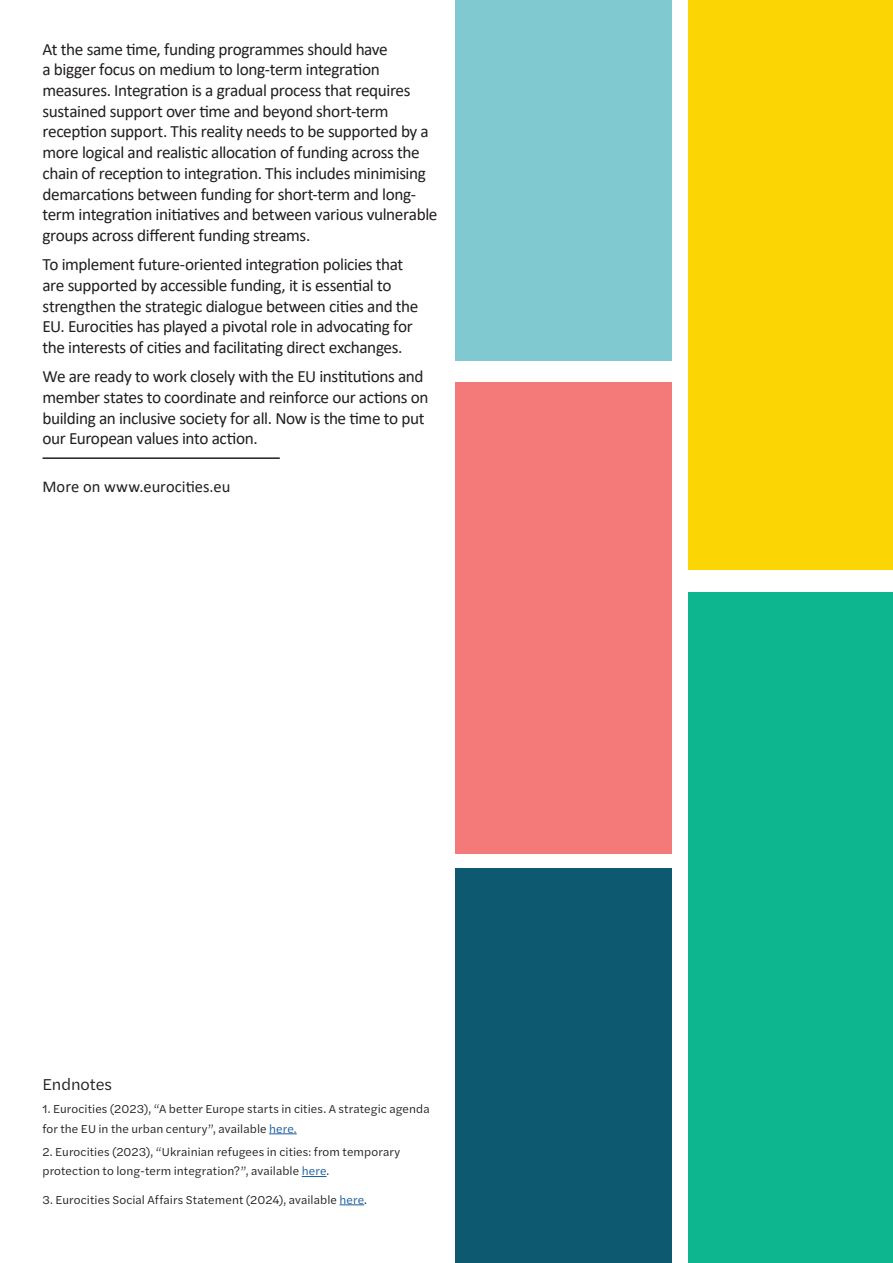
<style>
.page{position:relative;width:893px;height:1263px;background:#fff}
.page>*{position:absolute;margin:0;border:0;box-sizing:border-box;transform-origin:0 0}
.t1{font:17.25px/20.7px "Calibri";letter-spacing:-.025em;color:#231f20}
.t2{font:16.5px "Calibri";color:#231f20}
.t3{font:16.5px "Halyard Text";letter-spacing:-.005em;color:#231f20}
.t4{font:12px/19.8px "Halyard Text";letter-spacing:.01em;color:#231f20}
.s1{color:#175d9e}
</style>
<div class="page">
<div style="left:455px;top:382px;width:217px;height:472px;background:#f37a78"></div>
<div style="left:455px;top:0;width:217px;height:360px;background:#81c9d1"></div>
<div style="left:455px;top:869px;width:217px;height:394px;background:#0d596f"></div>
<div style="left:689px;top:593px;width:204px;height:670px;background:#0eb690"></div>
<div style="left:689px;top:0;width:204px;height:569px;background:#fcd604"></div>
<hr style="left:43px;top:457px;width:237px;height:2px;background:#231f20">
<svg style="left:269px;top:1133px;width:28px;height:1px"></svg>
<svg style="left:302px;top:1176px;width:25px;height:1px"></svg>
<svg style="left:339px;top:1204px;width:25px;height:1px"></svg>
<p class="t1" style="left:43px;top:38px;width:396px">At the same time, funding programmes should have<br>a bigger focus on medium to long-term integration measures. Integration is a gradual process that requires sustained support over time and beyond short-term reception support. This reality needs to be supported by a more logical and realistic allocation of funding across the chain of reception to integration. This includes minimising demarcations between funding for short-term and long&shy;term integration initiatives and between various vulnerable groups across different funding streams.</p>
<p class="t1" style="left:43px;top:254px;width:377px">To implement future-oriented integration policies that are supported by accessible funding, it is essential to strengthen the strategic dialogue between cities and the EU. Eurocities has played a pivotal role in advocating for the interests of cities and facilitating direct exchanges.</p>
<p class="t1" style="left:43px;top:366px;width:387px">We are ready to work closely with the EU institutions and member states to coordinate and reinforce our actions on building an inclusive society for all. Now is the time to put our European values into action.</p>
<p class="t2" style="left:43px;top:475px;width:189px">More on www.eurocities.eu</p>
<p class="t3" style="left:43px;top:1072px;width:71px">Endnotes</p>
<p class="t4" style="left:43px;top:1098px;width:389px">1. Eurocities (2023), “A better Europe starts in cities. A strategic agenda for the EU in the urban century”, available <span class="s1">here.</span></p>
<p class="t4" style="left:43px;top:1141px;width:359px">2. Eurocities (2023), “Ukrainian refugees in cities: from temporary protection to long-term integration?”, available <span class="s1">here</span>.</p>
<p class="t4" style="left:43px;top:1189px;width:326px">3. Eurocities Social Affairs Statement (2024), available <span class="s1">here</span>.</p>
</div>
